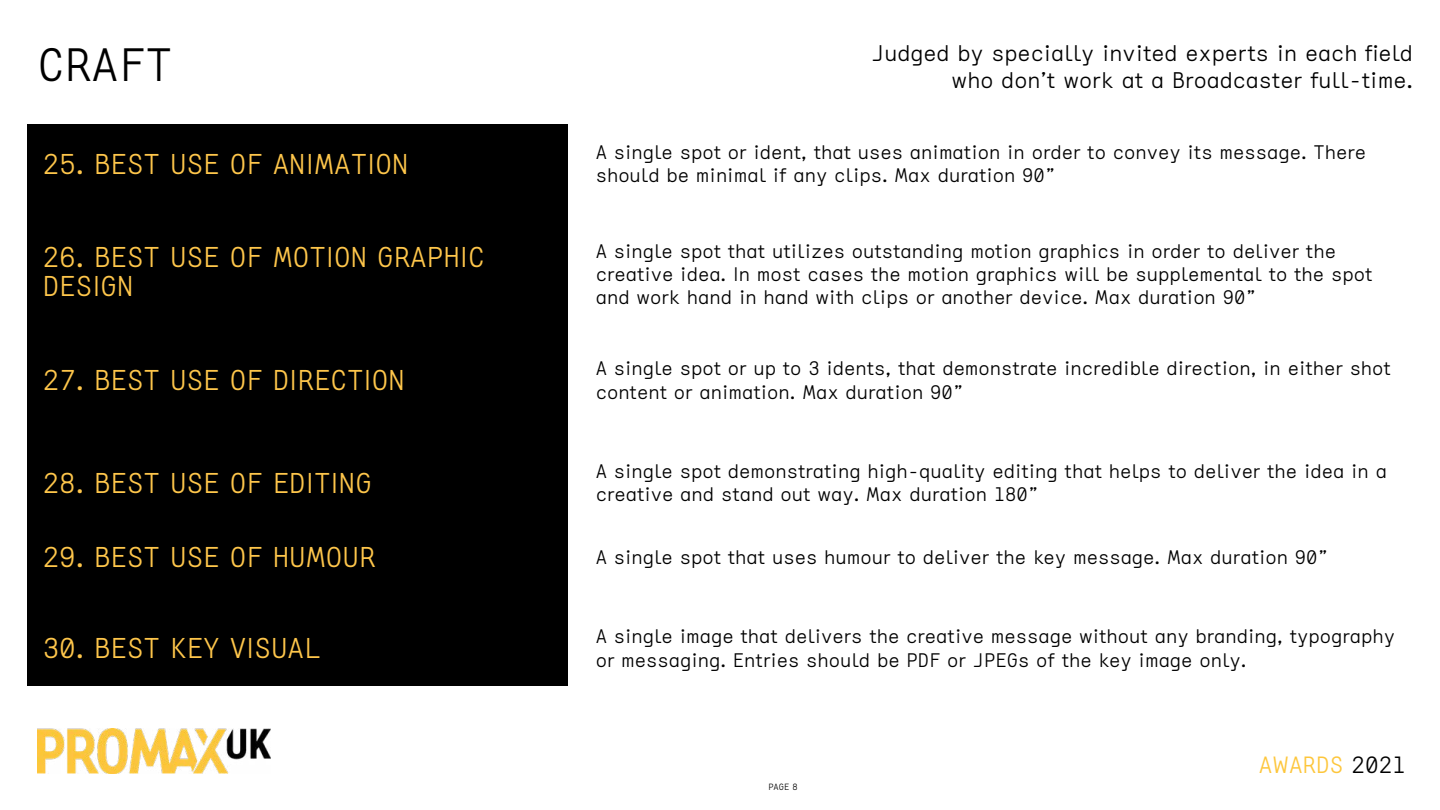
<style>
.page{position:relative;width:1440px;height:810px;background:#fff}
.page>*{position:absolute;margin:0;border:0;box-sizing:border-box;transform-origin:0 0}
.t1{font:46.5px "Proxy Mono BETA Regular Two";color:#000}
.t2{font:28.5px/28.5px "Proxy Mono BETA Regular Two";color:#fec64b}
.t3{font:23.4px "Proxy Mono BETA Regular Two";color:#fdc63c}
.t4{font:22.5px/27px "Proxy Mono BETA Regular Two";color:#000;text-align:right}
.t5{font:19.5px/23.4px "Proxy Mono BETA Regular Two";color:#000}
.t6{font:9px "Proxy Mono BETA Regular Two";color:#000}
.s1{color:#000}
</style>
<div class="page">
<img style="left:38px;top:729px;width:232px;height:45px">
<div style="left:27px;top:124px;width:541px;height:562px;background:#000"></div>
<h1 class="t1" style="left:38px;top:40px;width:136px">CRAFT</h1>
<h2 class="t2" style="left:43px;top:150px;width:367px">25. BEST USE OF ANIMATION</h2>
<h2 class="t2" style="left:43px;top:243px;width:443px">26. BEST USE OF MOTION GRAPHIC<br>DESIGN</h2>
<h2 class="t2" style="left:43px;top:367px;width:364px">27. BEST USE OF DIRECTION</h2>
<h2 class="t2" style="left:43px;top:469px;width:331px">28. BEST USE OF EDITING</h2>
<h2 class="t2" style="left:43px;top:543px;width:334px">29. BEST USE OF HUMOUR</h2>
<h2 class="t2" style="left:43px;top:634px;width:279px">30. BEST KEY VISUAL</h2>
<p class="t4" style="left:871px;top:40px;width:543px">Judged by specially invited experts in each field who don’t work at a Broadcaster full-time.</p>
<p class="t5" style="left:596px;top:141px;width:772px">A single spot or ident, that uses animation in order to convey its message. There should be minimal if any clips. Max duration 90”</p>
<p class="t5" style="left:596px;top:239px;width:778px">A single spot that utilizes outstanding motion graphics in order to deliver the creative idea. In most cases the motion graphics will be supplemental to the spot and work hand in hand with clips or another device. Max duration 90”</p>
<p class="t5" style="left:596px;top:357px;width:797px">A single spot or up to 3 idents, that demonstrate incredible direction, in either shot content or animation. Max duration 90”</p>
<p class="t5" style="left:596px;top:459px;width:793px">A single spot demonstrating high-quality editing that helps to deliver the idea in a creative and stand out way. Max duration 180”</p>
<p class="t5" style="left:596px;top:545px;width:735px">A single spot that uses humour to deliver the key message. Max duration 90”</p>
<p class="t5" style="left:596px;top:625px;width:801px">A single image that delivers the creative message without any branding, typography or messaging. Entries should be PDF or JPEGs of the key image only.</p>
<p class="t6" style="left:768px;top:782px;width:31px">PAGE 8</p>
<p class="t3" style="left:1259px;top:752px;width:148px">AWARDS <span class="s1">2021</span></p>
</div>
